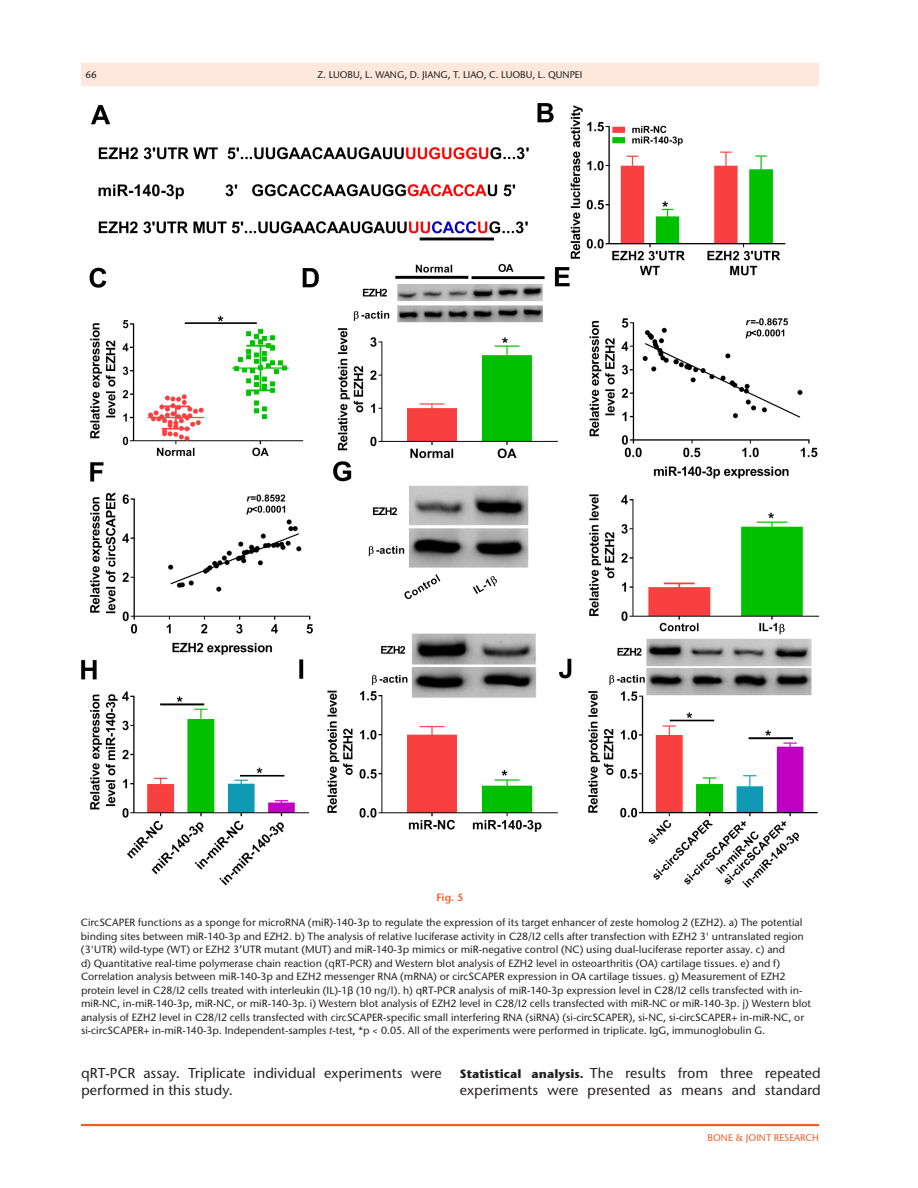
<style>
.page{position:relative;width:918px;height:1188px;background:#fff}
.page>*{position:absolute;margin:0;border:0;box-sizing:border-box;transform-origin:0 0}
.t1{font:500 14.25px/17.2px "Stone Sans ITC Pro";color:#231f20}
.t2{font:500 10.5px/13.5px "Stone Sans ITC Pro";color:#231f20}
.t3{font:600 10.5px "Stone Sans ITC Pro";color:#f15f23}
.t4{font:500 9.75px "Stone Sans ITC Pro";color:#231f20}
.t5{font:500 9.75px "Stone Sans ITC Pro";color:#f15f23}
.s1{font-family:"Arial Unicode MS";font-weight:400}
.s2{font-style:italic}
.s3{font-weight:700;font-size:12px}
</style>
<div class="page">
<hr style="left:81px;top:1124px;width:738px;height:2px;background:#f15f23">
<div style="left:81px;top:63px;width:738px;height:23px;background:#fee7dc"></div>
<img style="left:81px;top:104px;width:738px;height:783px">
<p class="t4" style="left:85px;top:68px;width:13px">66</p>
<p class="t4" style="left:318px;top:68px;width:266px">Z. LUOBU, L. WANG, D. JIANG, T. LIAO, C. LUOBU, L. QUNPEI</p>
<p class="t3" style="left:436px;top:890px;width:29px">Fig. 5</p>
<p class="t2" style="left:81px;top:916px;width:732px">CircSCAPER functions as a sponge for microRNA (miR)-140-3p to regulate the expression of its target enhancer of zeste homolog 2 (EZH2). a) The potential binding sites between miR-140-3p and EZH2. b) The analysis of relative luciferase activity in C28/I2 cells after transfection with EZH2 3' untranslated region (3'UTR) wild-type (WT) or EZH2 3’UTR mutant (MUT) and miR-140-3p mimics or miR-negative control (NC) using dual-luciferase reporter assay. c) and<br>d) Quantitative real-time polymerase chain reaction (qRT-PCR) and Western blot analysis of EZH2 level in osteoarthritis (OA) cartilage tissues. e) and f)<br>Correlation analysis between miR-140-3p and EZH2 messenger RNA (mRNA) or circSCAPER expression in OA cartilage tissues. g) Measurement of EZH2 protein level in C28/I2 cells treated with interleukin (IL)-1<span class="s1">β</span> (10 ng/l). h) qRT-PCR analysis of miR-140-3p expression level in C28/I2 cells transfected with in&shy;miR-NC, in-miR-140-3p, miR-NC, or miR-140-3p. i) Western blot analysis of EZH2 level in C28/I2 cells transfected with miR-NC or miR-140-3p. j) Western blot analysis of EZH2 level in C28/I2 cells transfected with circSCAPER-specific small interfering RNA (siRNA) (si-circSCAPER), si-NC, si-circSCAPER+ in-miR-NC, or si-circSCAPER+ in-miR-140-3p. Independent-samples <span class="s2">t</span>-test, *p &lt; 0.05. All of the experiments were performed in triplicate. IgG, immunoglobulin G.</p>
<h1 class="t1" style="left:81px;top:1064px;width:362px">qRT-PCR assay. Triplicate individual experiments were performed in this study.</h1>
<h1 class="t1" style="left:460px;top:1064px;width:362px"><span class="s3">Statistical analysis.</span> The results from three repeated experiments were presented as means and standard</h1>
<p class="t5" style="left:708px;top:1132px;width:113px">BONE &amp; JOINT RESEARCH</p>
</div>
